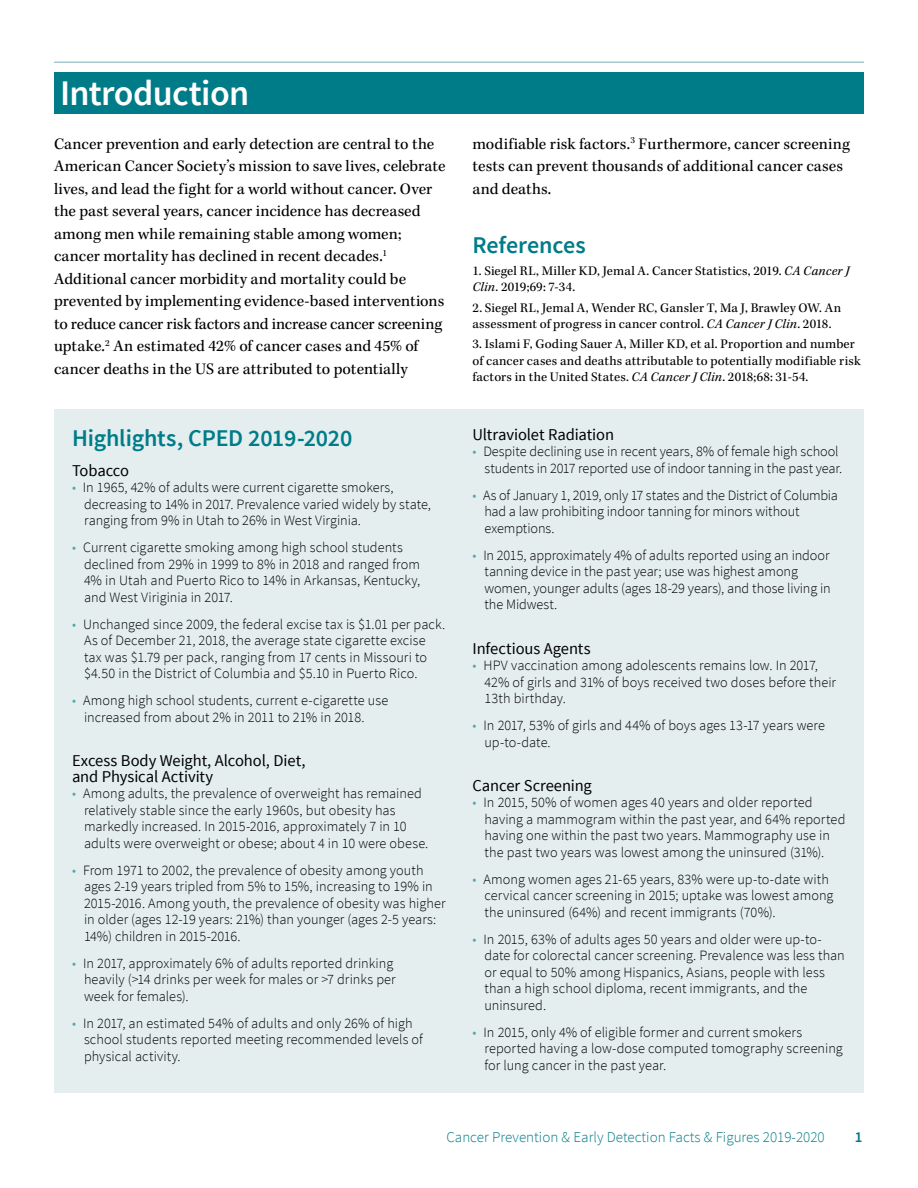
<style>
.page{position:relative;width:918px;height:1188px;background:#fff}
.page>*{position:absolute;margin:0;border:0;box-sizing:border-box;transform-origin:0 0}
.t1{font:600 36px "Source Sans Pro";letter-spacing:-.015em;color:#fff}
.t2{font:600 24px "Source Sans Pro";letter-spacing:-.01em;color:#007c89}
.t3{font:16.5px/22.5px "Kepler Std";letter-spacing:.005em;color:#000}
.t4{font:16.5px/15.8px "Source Sans Pro";letter-spacing:-.005em;color:#000}
.t5{font:300 15px "Source Sans Pro";color:#007c89}
.t6{font:600 15px "Source Sans Pro";color:#007c89}
.t7{font:300 14.25px/16.5px "Source Sans Pro";color:#000}
.t8{font:13.5px/16.5px "Kepler Std";letter-spacing:.01em;color:#000}
.s1{font-style:italic}
.s2{color:#56a3af}
</style>
<div class="page">
<div style="left:54px;top:72px;width:810px;height:42px;background:#007c89"></div>
<hr style="left:54px;top:62px;width:810px;height:1px;background:#a4c9d0">
<div style="left:54px;top:410px;width:810px;height:684px;background:#e4eeef"></div>
<h1 class="t1" style="left:60px;top:70px;width:191px">Introduction</h1>
<p class="t3" style="left:54px;top:133px;width:393px">Cancer prevention and early detection are central to the American Cancer Society’s mission to save lives, celebrate lives, and lead the fight for a world without cancer. Over the past several years, cancer incidence has decreased among men while remaining stable among women; cancer mortality has declined in recent decades.<sup>1<br></sup>Additional cancer morbidity and mortality could be prevented by implementing evidence-based interventions to reduce cancer risk factors and increase cancer screening uptake.<sup>2</sup> An estimated 42% of cancer cases and 45% of cancer deaths in the US are attributed to potentially</p>
<p class="t3" style="left:472px;top:133px;width:379px">modifiable risk factors.<sup>3</sup> Furthermore, cancer screening tests can prevent thousands of additional cancer cases and deaths.</p>
<h2 class="t2" style="left:472px;top:230px;width:115px">References</h2>
<p class="t8" style="left:472px;top:263px;width:378px">1. Siegel RL, Miller KD, Jemal A. Cancer Statistics, 2019. <span class="s1">CA Cancer J<br>Clin</span>. 2019;69: 7-34.</p>
<p class="t8" style="left:472px;top:300px;width:370px">2. Siegel RL, Jemal A, Wender RC, Gansler T, Ma J, Brawley OW. An assessment of progress in cancer control. <span class="s1">CA Cancer J Clin</span>. 2018.</p>
<p class="t8" style="left:472px;top:336px;width:390px">3. Islami F, Goding Sauer A, Miller KD, et al. Proportion and number of cancer cases and deaths attributable to potentially modifiable risk factors in the United States. <span class="s1">CA Cancer J Clin</span>. 2018;68: 31-54.</p>
<h2 class="t2" style="left:72px;top:422px;width:282px">Highlights, CPED 2019-2020</h2>
<p class="t4" style="left:72px;top:463px;width:59px">Tobacco</p>
<p class="t7" style="left:84px;top:479px;width:349px;text-indent:-12px"><span class="s2">•</span> In 1965, 42% of adults were current cigarette smokers, decreasing to 14% in 2017. Prevalence varied widely by state, ranging from 9% in Utah to 26% in West Virginia.</p>
<p class="t7" style="left:84px;top:539px;width:338px;text-indent:-12px"><span class="s2">•</span> Current cigarette smoking among high school students declined from 29% in 1999 to 8% in 2018 and ranged from 4% in Utah and Puerto Rico to 14% in Arkansas, Kentucky, and West Viriginia in 2017.</p>
<p class="t7" style="left:84px;top:616px;width:363px;text-indent:-12px"><span class="s2">•</span> Unchanged since 2009, the federal excise tax is $1.01 per pack.<br>As of December 21, 2018, the average state cigarette excise tax was $1.79 per pack, ranging from 17 cents in Missouri to $4.50 in the District of Columbia and $5.10 in Puerto Rico.</p>
<p class="t7" style="left:84px;top:692px;width:306px;text-indent:-12px"><span class="s2">•</span> Among high school students, current e-cigarette use increased from about 2% in 2011 to 21% in 2018.</p>
<p class="t4" style="left:72px;top:753px;width:235px">Excess Body Weight, Alcohol, Diet, and Physical Activity</p>
<p class="t7" style="left:84px;top:785px;width:346px;text-indent:-12px"><span class="s2">•</span> Among adults, the prevalence of overweight has remained relatively stable since the early 1960s, but obesity has markedly increased. In 2015-2016, approximately 7 in 10 adults were overweight or obese; about 4 in 10 were obese.</p>
<p class="t7" style="left:84px;top:862px;width:363px;text-indent:-12px"><span class="s2">•</span> From 1971 to 2002, the prevalence of obesity among youth ages 2-19 years tripled from 5% to 15%, increasing to 19% in 2015-2016. Among youth, the prevalence of obesity was higher in older (ages 12-19 years: 21%) than younger (ages 2-5 years:<br>14%) children in 2015-2016.</p>
<p class="t7" style="left:84px;top:955px;width:313px;text-indent:-12px"><span class="s2">•</span> In 2017, approximately 6% of adults reported drinking heavily (&gt;14 drinks per week for males or &gt;7 drinks per week for females).</p>
<p class="t7" style="left:84px;top:1015px;width:340px;text-indent:-12px"><span class="s2">•</span> In 2017, an estimated 54% of adults and only 26% of high school students reported meeting recommended levels of physical activity.</p>
<p class="t4" style="left:472px;top:427px;width:143px">Ultraviolet Radiation</p>
<p class="t7" style="left:472px;top:443px;width:371px;text-align:right"><span class="s2">•</span> Despite declining use in recent years, 8% of female high school students in 2017 reported use of indoor tanning in the past year.</p>
<p class="t7" style="left:484px;top:487px;width:355px;text-indent:-12px"><span class="s2">•</span> As of January 1, 2019, only 17 states and the District of Columbia had a law prohibiting indoor tanning for minors without exemptions.</p>
<p class="t7" style="left:484px;top:547px;width:348px;text-indent:-12px"><span class="s2">•</span> In 2015, approximately 4% of adults reported using an indoor tanning device in the past year; use was highest among women, younger adults (ages 18-29 years), and those living in the Midwest.</p>
<p class="t4" style="left:472px;top:641px;width:120px">Infectious Agents</p>
<p class="t7" style="left:484px;top:657px;width:353px;text-indent:-12px"><span class="s2">•</span> HPV vaccination among adolescents remains low. In 2017,<br>42% of girls and 31% of boys received two doses before their<br>13th birthday.</p>
<p class="t7" style="left:484px;top:717px;width:342px;text-indent:-12px"><span class="s2">•</span> In 2017, 53% of girls and 44% of boys ages 13-17 years were up-to-date.</p>
<p class="t4" style="left:472px;top:778px;width:121px">Cancer Screening</p>
<p class="t7" style="left:484px;top:794px;width:363px;text-indent:-12px"><span class="s2">•</span> In 2015, 50% of women ages 40 years and older reported having a mammogram within the past year, and 64% reported having one within the past two years. Mammography use in the past two years was lowest among the uninsured (31%).</p>
<p class="t7" style="left:484px;top:871px;width:351px;text-indent:-12px"><span class="s2">•</span> Among women ages 21-65 years, 83% were up-to-date with cervical cancer screening in 2015; uptake was lowest among the uninsured (64%) and recent immigrants (70%).</p>
<p class="t7" style="left:484px;top:931px;width:362px;text-indent:-12px"><span class="s2">•</span> In 2015, 63% of adults ages 50 years and older were up-to&shy;date for colorectal cancer screening. Prevalence was less than or equal to 50% among Hispanics, Asians, people with less than a high school diploma, recent immigrants, and the uninsured.</p>
<p class="t7" style="left:484px;top:1024px;width:360px;text-indent:-12px"><span class="s2">•</span> In 2015, only 4% of eligible former and current smokers reported having a low-dose computed tomography screening for lung cancer in the past year.</p>
<p class="t5" style="left:446px;top:1127px;width:380px">Cancer Prevention &amp; Early Detection Facts &amp; Figures 2019-2020</p>
<p class="t6" style="left:855px;top:1127px;width:9px">1</p>
</div>
